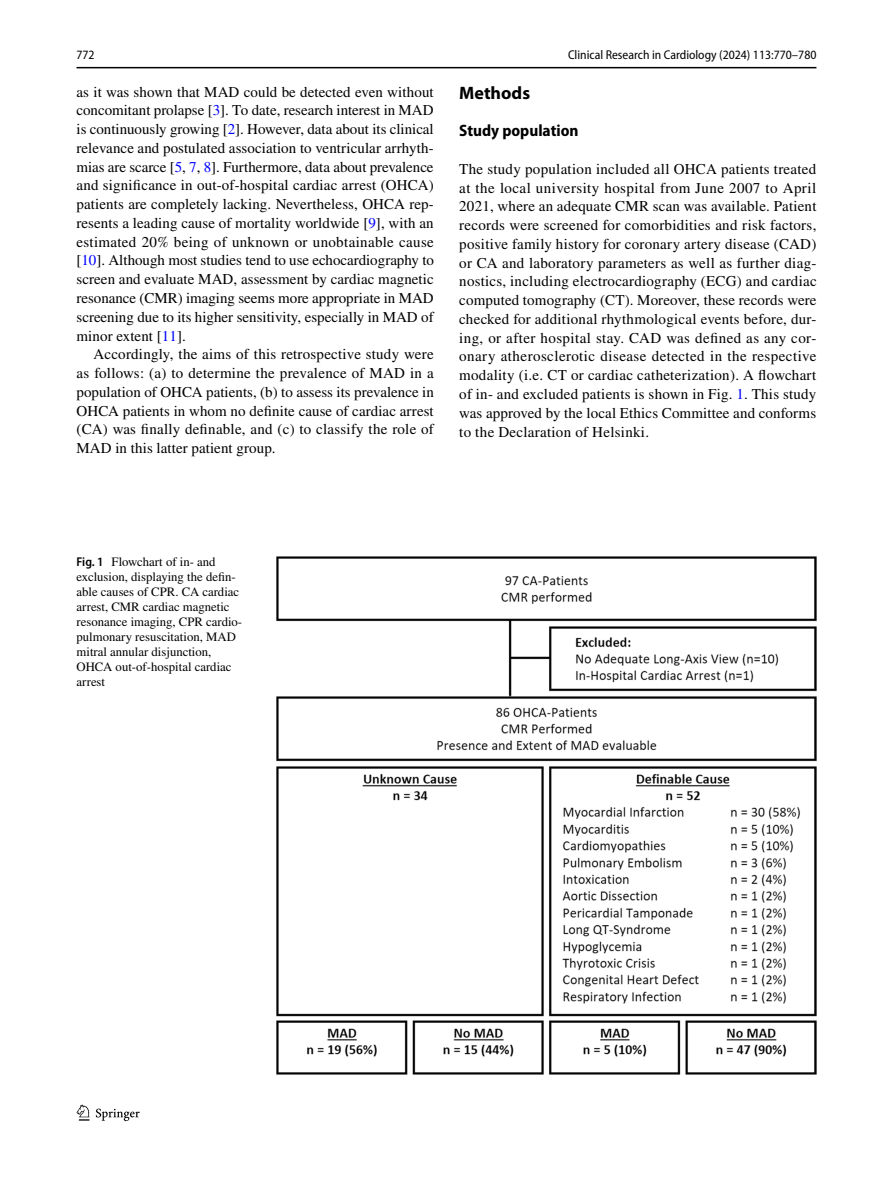
<style>
.page{position:relative;width:893px;height:1187px;background:#fff}
.page>*{position:absolute;margin:0;border:0;box-sizing:border-box;transform-origin:0 0}
.t1{font:700 18px "Myriad Pro";color:#000}
.t2{font:700 semi-condensed 16.5px "Myriad Pro";color:#000}
.t3{font:15px/18.8px "STIX";letter-spacing:.005em;color:#000;text-align:justify}
.t4{font:12.75px/15px "STIX";color:#000}
.t5{font:semi-condensed 12.75px "Myriad Pro";color:#000}
.s1{color:#00f}
.s2{font-family:"Myriad Pro";font-weight:600;font-stretch:semi-condensed}
</style>
<div class="page">
<hr style="left:77px;top:67px;width:739px;height:1px;background:#000">
<svg style="left:77px;top:1104px;width:12px;height:16px"></svg>
<svg style="left:96px;top:1108px;width:44px;height:12px"></svg>
<img style="left:276px;top:556px;width:540px;height:517px">
<p class="t5" style="left:77px;top:48px;width:20px">772</p>
<p class="t5" style="left:568px;top:48px;width:250px">Clinical Research in Cardiology (2024) 113:770–780</p>
<p class="t3" style="left:77px;top:83px;width:359px">as it was shown that MAD could be detected even without concomitant prolapse [<span class="s1">3</span>]. To date, research interest in MAD is continuously growing [<span class="s1">2</span>]. However, data about its clinical relevance and postulated association to ventricular arrhyth&shy;mias are scarce [<span class="s1">5</span>, <span class="s1">7</span>, <span class="s1">8</span>]. Furthermore, data about prevalence and significance in out-of-hospital cardiac arrest (OHCA) patients are completely lacking. Nevertheless, OHCA rep&shy;resents a leading cause of mortality worldwide [<span class="s1">9</span>], with an estimated 20% being of unknown or unobtainable cause [<span class="s1">10</span>]. Although most studies tend to use echocardiography to screen and evaluate MAD, assessment by cardiac magnetic resonance (CMR) imaging seems more appropriate in MAD screening due to its higher sensitivity, especially in MAD of minor extent [<span class="s1">11</span>].</p>
<p class="t3" style="left:77px;top:346px;width:359px;text-indent:17px">Accordingly, the aims of this retrospective study were as follows: (a) to determine the prevalence of MAD in a population of OHCA patients, (b) to assess its prevalence in OHCA patients in whom no definite cause of cardiac arrest (CA) was finally definable, and (c) to classify the role of MAD in this latter patient group.</p>
<p class="t1" style="left:459px;top:81px;width:72px">Methods</p>
<p class="t2" style="left:459px;top:122px;width:121px">Study population</p>
<p class="t3" style="left:459px;top:160px;width:359px">The study population included all OHCA patients treated at the local university hospital from June 2007 to April 2021, where an adequate CMR scan was available. Patient records were screened for comorbidities and risk factors, positive family history for coronary artery disease (CAD) or CA and laboratory parameters as well as further diag&shy;nostics, including electrocardiography (ECG) and cardiac computed tomography (CT). Moreover, these records were checked for additional rhythmological events before, dur&shy;ing, or after hospital stay. CAD was defined as any cor&shy;onary atherosclerotic disease detected in the respective modality (i.e. CT or cardiac catheterization). A flowchart of in- and excluded patients is shown in Fig. <span class="s1">1</span>. This study was approved by the local Ethics Committee and conforms to the Declaration of Helsinki.</p>
<p class="t4" style="left:77px;top:555px;width:167px"><span class="s2">Fig. 1</span> Flowchart of in- and exclusion, displaying the defin&shy;able causes of CPR. CA cardiac arrest, CMR cardiac magnetic resonance imaging, CPR cardio&shy;pulmonary resuscitation, MAD mitral annular disjunction,<br>OHCA out-of-hospital cardiac arrest</p>
</div>
